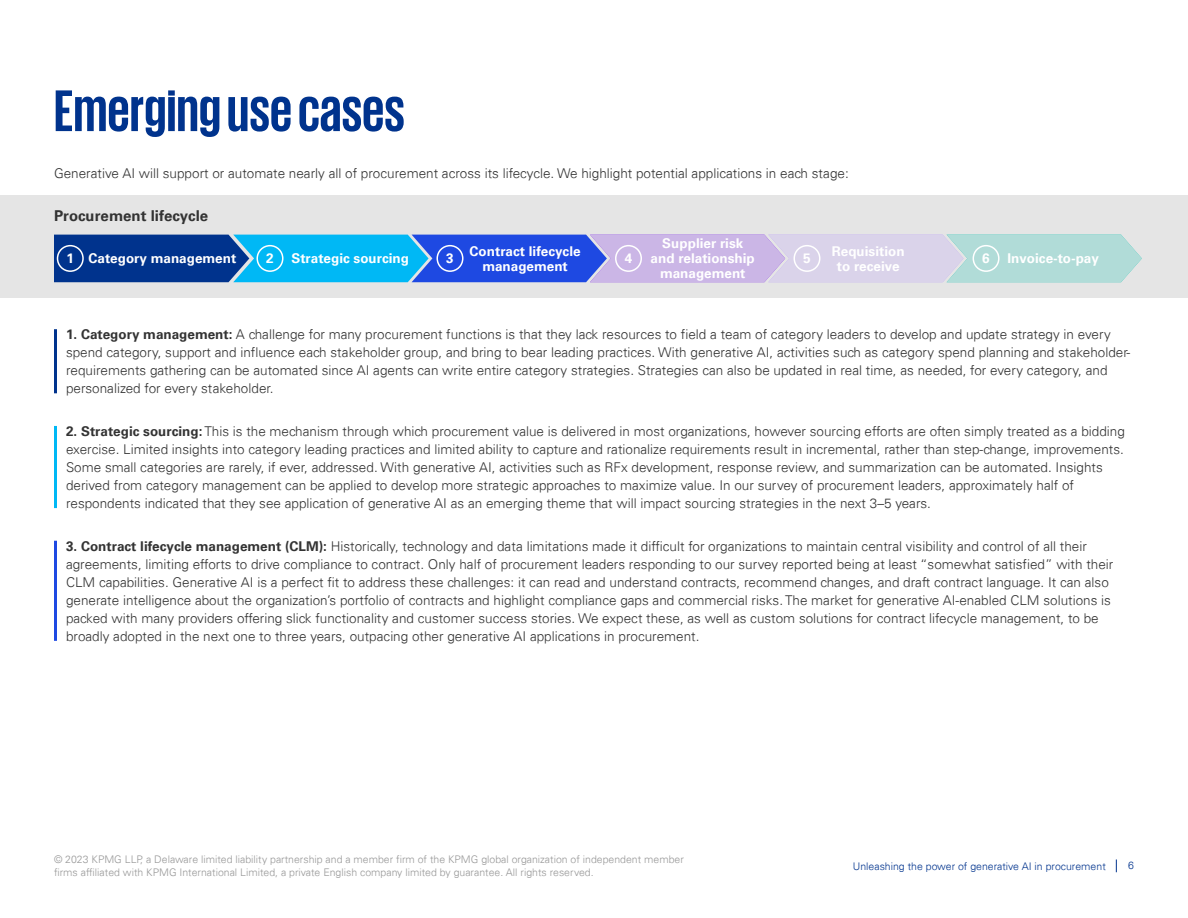
<style>
.page{position:relative;width:1188px;height:918px;background:#fff}
.page>*{position:absolute;margin:0;border:0;box-sizing:border-box;transform-origin:0 0}
.t1{font:700 60px "KPMG";color:#00338d}
.t2{font:700 15px "Univers";color:#333}
.t3{font:300 13.5px/18px "Univers 45";color:#333}
.t4{font:700 13.5px/15px "Univers";color:#fff;text-align:center}
.t5{font:300 10.5px/13.5px "Univers 45";color:#989898}
.t6{font:300 10.5px "Univers 45";color:#00338d}
.s1{font-family:"Univers";font-weight:700}
</style>
<div class="page">
<div style="left:0;top:195px;width:1188px;height:103px;background:#e5e5e5"></div>
<svg style="left:54px;top:235px;width:1088px;height:47px;background:#6b9ad7"></svg>
<div style="left:57px;top:245px;width:27px;height:27px;border:2px solid #fff;border-radius:50%"></div>
<div style="left:256px;top:245px;width:28px;height:27px;border:2px solid #fff;border-radius:50%"></div>
<div style="left:436px;top:245px;width:28px;height:27px;border:2px solid #fff;border-radius:50%"></div>
<div style="left:615px;top:245px;width:27px;height:27px;border:2px solid #fff;border-radius:50%"></div>
<div style="left:794px;top:245px;width:26px;height:27px;border:2px solid #fff;border-radius:50%"></div>
<div style="left:973px;top:245px;width:27px;height:27px;border:2px solid #fff;border-radius:50%"></div>
<svg style="left:1116px;top:860px;width:1px;height:12px"></svg>
<hr style="left:54px;top:329px;width:3px;height:64px;background:#00338d">
<hr style="left:54px;top:426px;width:3px;height:82px;background:#00b8f5">
<hr style="left:54px;top:541px;width:3px;height:100px;background:#1e49e2">
<h1 class="t1" style="left:54px;top:81px;width:352px">Emerging use cases</h1>
<p class="t3" style="left:54px;top:164px;width:796px">Generative AI will support or automate nearly all of procurement across its lifecycle. We highlight potential applications in each stage:</p>
<p class="t2" style="left:54px;top:207px;width:156px">Procurement lifecycle</p>
<p class="t4" style="left:470px;top:244px;width:113px">Contract lifecycle management</p>
<p class="t4" style="left:651px;top:237px;width:106px">Supplier risk and relationship management</p>
<p class="t4" style="left:832px;top:244px;width:74px">Requisition to receive</p>
<p class="t4" style="left:67px;top:252px;width:9px">1</p>
<p class="t4" style="left:266px;top:252px;width:9px">2</p>
<p class="t4" style="left:446px;top:252px;width:9px">3</p>
<p class="t4" style="left:625px;top:252px;width:9px">4</p>
<p class="t4" style="left:803px;top:252px;width:9px">5</p>
<p class="t4" style="left:982px;top:252px;width:9px">6</p>
<p class="t4" style="left:1007px;top:252px;width:93px">Invoice-to-pay</p>
<p class="t4" style="left:89px;top:252px;width:149px">Category management</p>
<p class="t4" style="left:291px;top:252px;width:119px">Strategic sourcing</p>
<p class="t3" style="left:66px;top:326px;width:1066px"><span class="s1">1. Category management:</span> A challenge for many procurement functions is that they lack resources to field a team of category leaders to develop and update strategy in every spend category, support and influence each stakeholder group, and bring to bear leading practices. With generative AI, activities such as category spend planning and stakeholder&shy;requirements gathering can be automated since AI agents can write entire category strategies. Strategies can also be updated in real time, as needed, for every category, and personalized for every stakeholder.</p>
<p class="t3" style="left:66px;top:422px;width:1060px"><span class="s1">2. Strategic sourcing:</span> This is the mechanism through which procurement value is delivered in most organizations, however sourcing efforts are often simply treated as a bidding exercise. Limited insights into category leading practices and limited ability to capture and rationalize requirements result in incremental, rather than step-change, improvements.<br>Some small categories are rarely, if ever, addressed. With generative AI, activities such as RFx development, response review, and summarization can be automated. Insights derived from category management can be applied to develop more strategic approaches to maximize value. In our survey of procurement leaders, approximately half of respondents indicated that they see application of generative AI as an emerging theme that will impact sourcing strategies in the next 3–5 years.</p>
<p class="t3" style="left:66px;top:537px;width:1049px"><span class="s1">3. Contract lifecycle management (CLM):</span> Historically, technology and data limitations made it difficult for organizations to maintain central visibility and control of all their agreements, limiting efforts to drive compliance to contract. Only half of procurement leaders responding to our survey reported being at least “somewhat satisfied” with their CLM capabilities. Generative AI is a perfect fit to address these challenges: it can read and understand contracts, recommend changes, and draft contract language. It can also generate intelligence about the organization’s portfolio of contracts and highlight compliance gaps and commercial risks. The market for generative AI-enabled CLM solutions is packed with many providers offering slick functionality and customer success stories. We expect these, as well as custom solutions for contract lifecycle management, to be broadly adopted in the next one to three years, outpacing other generative AI applications in procurement.</p>
<p class="t5" style="left:54px;top:852px;width:631px">© 2023 KPMG LLP, a Delaware limited liability partnership and a member firm of the KPMG global organization of independent member firms affiliated with KPMG International Limited, a private English company limited by guarantee. All rights reserved.</p>
<p class="t6" style="left:853px;top:860px;width:254px">Unleashing the power of generative AI in procurement</p>
<p class="t6" style="left:1128px;top:859px;width:7px">6</p>
</div>
